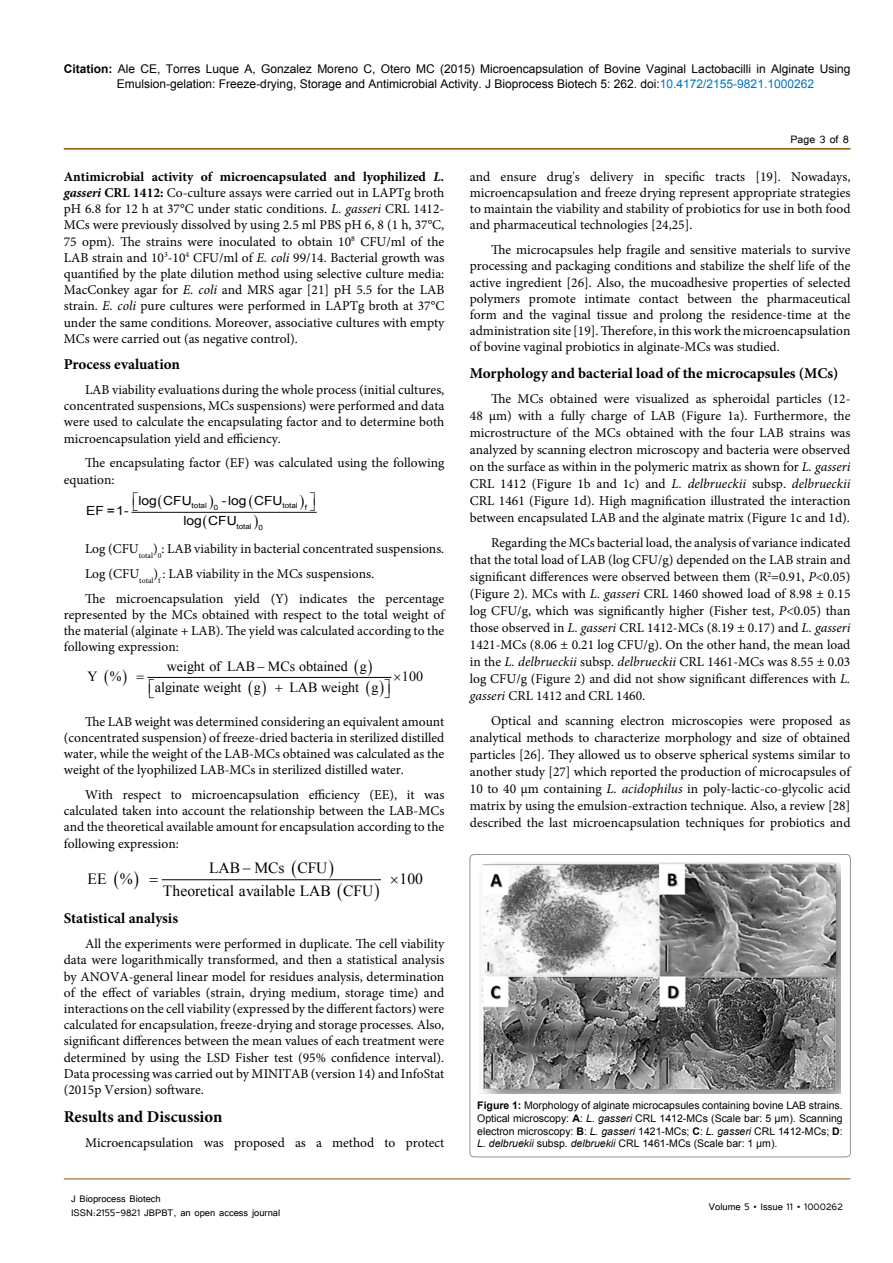
<style>
.page{position:relative;width:893px;height:1263px;background:#fff}
.page>*{position:absolute;margin:0;border:0;box-sizing:border-box;transform-origin:0 0}
.Side_heading{font:700 16.5px "Minion Pro";color:#000}
.t1{font:15.6px "Times New Roman";color:#000}
.Subside_heading{font:700 15px "Minion Pro";color:#000}
.t2{font:14.1px "Times New Roman";color:#000}
.t3{font:13.5px/16.2px "Minion Pro";color:#000;text-align:justify}
.t4{font:13.5px "Tunga";color:#000}
.t5{font:12.6px "Arial";color:#000;scale:1.11 1}
.t6{font:12px/15px "Arial";color:#000}
.t7{font:12px/14.4px "Tunga";color:#000}
.t8{font:10.5px/12.6px "Arial";color:#000;text-align:justify}
.t9{font:7.2px "Arial";color:#000;scale:1.11 1}
.s1{font-weight:700}
.s2{color:#0072bc}
.s3{font-weight:700;font-style:italic}
.s4{font-style:italic}
</style>
<div class="page">
<hr style="left:64px;top:148px;width:786px;height:2px;background:#905501">
<hr style="left:64px;top:1179px;width:786px;height:1px;background:#905501">
<hr style="left:132px;top:512px;width:184px;height:1px;background:#000">
<hr style="left:148px;top:677px;width:243px;height:1px;background:#000">
<hr style="left:162px;top:879px;width:218px;height:1px;background:#000">
<img style="left:480px;top:863px;width:361px;height:230px">
<div style="left:470px;top:854px;width:380px;height:303px;border:1px solid #939598;border-radius:4px"></div>
<svg style="left:366px;top:676px;width:6px;height:2px"></svg>
<svg style="left:147px;top:676px;width:7px;height:2px"></svg>
<svg style="left:380px;top:676px;width:12px;height:2px"></svg>
<svg style="left:329px;top:879px;width:13px;height:2px"></svg>
<p class="t6" style="left:117px;top:61px;width:735px;text-indent:-53px"><span class="s1">Citation:</span> Ale CE, Torres Luque A, Gonzalez Moreno C, Otero MC (2015) Microencapsulation of Bovine Vaginal Lactobacilli in Alginate Using<br>Emulsion-gelation: Freeze-drying, Storage and Antimicrobial Activity. J Bioprocess Biotech 5: 262. doi:<span class="s2">10.4172/2155-9821.1000262</span></p>
<p class="t3" style="left:64px;top:168px;width:382px"><span class="s1">Antimicrobial activity of microencapsulated and lyophilized</span> <span class="s3">L. gasseri</span> <span class="s1">CRL 1412:</span> Co-culture assays were carried out in LAPTg broth pH 6.8 for 12 h at 37°C under static conditions. <span class="s4">L. gasseri</span> CRL 1412- MCs were previously dissolved by using 2.5 ml PBS pH 6, 8 (1 h, 37°C, 75 opm). The strains were inoculated to obtain 10<sup>8</sup> CFU/ml of the LAB strain and 10<sup>3</sup>-10<sup>4</sup> CFU/ml of <span class="s4">E. coli</span> 99/14. Bacterial growth was quantified by the plate dilution method using selective culture media:<br>MacConkey agar for <span class="s4">E. coli</span> and MRS agar [21] pH 5.5 for the LAB strain. <span class="s4">E. coli</span> pure cultures were performed in LAPTg broth at 37°C under the same conditions. Moreover, associative cultures with empty MCs were carried out (as negative control).</p>
<p class="Subside_heading" style="left:64px;top:354px;width:118px">Process evaluation</p>
<p class="t3" style="left:64px;top:382px;width:382px;text-indent:21px">LAB viability evaluations during the whole process (initial cultures, concentrated suspensions, MCs suspensions) were performed and data were used to calculate the encapsulating factor and to determine both microencapsulation yield and efficiency.</p>
<p class="t3" style="left:64px;top:455px;width:382px;text-indent:21px">The encapsulating factor (EF) was calculated using the following equation:</p>
<p class="t9" style="left:192px;top:501px;width:25px">total 0</p>
<p class="t9" style="left:305px;top:502px;width:4px">f</p>
<p class="t5" style="left:138px;top:492px;width:50px">log CFU</p>
<p class="t5" style="left:222px;top:492px;width:56px">-log CFU</p>
<p class="t9" style="left:282px;top:501px;width:15px">total</p>
<p class="t5" style="left:86px;top:503px;width:40px">EF = 1-</p>
<p class="t5" style="left:183px;top:513px;width:50px">log CFU</p>
<p class="t3" style="left:85px;top:541px;width:361px">Log (CFU<sub>total</sub>)<sub>0</sub>: LAB viability in bacterial concentrated suspensions.</p>
<p class="t3" style="left:85px;top:566px;width:291px">Log (CFU<sub>total</sub>)<sub>f</sub> : LAB viability in the MCs suspensions.</p>
<p class="t3" style="left:64px;top:590px;width:382px;text-indent:21px">The microencapsulation yield (Y) indicates the percentage represented by the MCs obtained with respect to the total weight of the material (alginate + LAB). The yield was calculated according to the following expression:</p>
<p class="t2" style="left:167px;top:657px;width:202px">weight of LAB MCs obtained g</p>
<p class="t2" style="left:87px;top:667px;width:36px">Y %</p>
<p class="t2" style="left:402px;top:667px;width:23px">100</p>
<p class="t2" style="left:155px;top:678px;width:108px">alginate weight g</p>
<p class="t2" style="left:289px;top:678px;width:91px">LAB weight g</p>
<p class="t3" style="left:64px;top:713px;width:382px;text-indent:21px">The LAB weight was determined considering an equivalent amount (concentrated suspension) of freeze-dried bacteria in sterilized distilled water, while the weight of the LAB-MCs obtained was calculated as the weight of the lyophilized LAB-MCs in sterilized distilled water.</p>
<p class="t3" style="left:64px;top:786px;width:382px;text-indent:21px">With respect to microencapsulation efficiency (EE), it was calculated taken into account the relationship between the LAB-MCs and the theoretical available amount for encapsulation according to the following expression:</p>
<p class="t1" style="left:209px;top:857px;width:120px">LAB MCs CFU</p>
<p class="t1" style="left:88px;top:868px;width:47px">EE %</p>
<p class="t1" style="left:400px;top:868px;width:25px">100</p>
<p class="t1" style="left:163px;top:880px;width:212px">Theoretical available LAB CFU</p>
<p class="Subside_heading" style="left:64px;top:908px;width:116px">Statistical analysis</p>
<p class="t3" style="left:64px;top:936px;width:382px;text-indent:21px">All the experiments were performed in duplicate. The cell viability data were logarithmically transformed, and then a statistical analysis by ANOVA-general linear model for residues analysis, determination of the effect of variables (strain, drying medium, storage time) and interactions on the cell viability (expressed by the different factors) were calculated for encapsulation, freeze-drying and storage processes. Also, significant differences between the mean values of each treatment were determined by using the LSD Fisher test (95% confidence interval).<br>Data processing was carried out by MINITAB (version 14) and InfoStat (2015p Version) software.</p>
<p class="Side_heading" style="left:64px;top:1105px;width:160px">Results and Discussion</p>
<p class="t3" style="left:85px;top:1134px;width:361px">Microencapsulation was proposed as a method to protect</p>
<p class="t9" style="left:237px;top:521px;width:25px">total 0</p>
<p class="t4" style="left:791px;top:131px;width:60px">Page 3 of 8</p>
<p class="t3" style="left:470px;top:168px;width:382px">and ensure drug's delivery in specific tracts [19]. Nowadays, microencapsulation and freeze drying represent appropriate strategies to maintain the viability and stability of probiotics for use in both food and pharmaceutical technologies [24,25].</p>
<p class="t3" style="left:470px;top:242px;width:382px;text-indent:21px">The microcapsules help fragile and sensitive materials to survive processing and packaging conditions and stabilize the shelf life of the active ingredient [26]. Also, the mucoadhesive properties of selected polymers promote intimate contact between the pharmaceutical form and the vaginal tissue and prolong the residence-time at the administration site [19]. Therefore, in this work the microencapsulation of bovine vaginal probiotics in alginate-MCs was studied.</p>
<p class="Subside_heading" style="left:470px;top:362px;width:370px">Morphology and bacterial load of the microcapsules (MCs)</p>
<p class="t3" style="left:470px;top:391px;width:382px;line-height:17px;text-indent:21px">The MCs obtained were visualized as spheroidal particles (12- 48 µm) with a fully charge of LAB (Figure 1a). Furthermore, the microstructure of the MCs obtained with the four LAB strains was analyzed by scanning electron microscopy and bacteria were observed on the surface as within in the polymeric matrix as shown for <span class="s4">L. gasseri </span>CRL 1412 (Figure 1b and 1c) and <span class="s4">L. delbrueckii</span> subsp. <span class="s4">delbrueckii </span>CRL 1461 (Figure 1d). High magnification illustrated the interaction between encapsulated LAB and the alginate matrix (Figure 1c and 1d).</p>
<p class="t3" style="left:470px;top:535px;width:382px;line-height:17px;text-indent:21px">Regarding the MCs bacterial load, the analysis of variance indicated that the total load of LAB (log CFU/g) depended on the LAB strain and significant differences were observed between them (R<sup>2</sup>=0.91, <span class="s4">P</span>&lt;0.05) (Figure 2). MCs with <span class="s4">L. gasseri</span> CRL 1460 showed load of 8.98 ± 0.15 log CFU/g, which was significantly higher (Fisher test, <span class="s4">P</span>&lt;0.05) than those observed in <span class="s4">L. gasseri</span> CRL 1412-MCs (8.19 ± 0.17) and <span class="s4">L. gasseri </span>1421-MCs (8.06 ± 0.21 log CFU/g). On the other hand, the mean load in the <span class="s4">L. delbrueckii</span> subsp. <span class="s4">delbrueckii</span> CRL 1461-MCs was 8.55 ± 0.03 log CFU/g (Figure 2) and did not show significant differences with <span class="s4">L. gasseri</span> CRL 1412 and CRL 1460.</p>
<p class="t3" style="left:470px;top:713px;width:382px;line-height:17px;text-indent:21px">Optical and scanning electron microscopies were proposed as analytical methods to characterize morphology and size of obtained particles [26]. They allowed us to observe spherical systems similar to another study [27] which reported the production of microcapsules of 10 to 40 µm containing <span class="s4">L. acidophilus</span> in poly-lactic-co-glycolic acid matrix by using the emulsion-extraction technique. Also, a review [28] described the last microencapsulation techniques for probiotics and</p>
<p class="t8" style="left:477px;top:1099px;width:367px"><span class="s1">Figure 1:</span> Morphology of alginate microcapsules containing bovine LAB strains.<br>Optical microscopy: <span class="s1">A</span>: <span class="s4">L. gasseri</span> CRL 1412-MCs (Scale bar: 5 µm). Scanning electron microscopy: <span class="s1">B</span>: <span class="s4">L. gasseri</span> 1421-MCs; <span class="s1">C</span>: <span class="s4">L. gasseri</span> CRL 1412-MCs; <span class="s1">D</span>:<br><span class="s4">L. delbruekii</span> subsp. <span class="s4">delbruekii</span> CRL 1461-MCs (Scale bar: 1 µm).</p>
<p class="t7" style="left:71px;top:1190px;width:211px">J Bioprocess Biotech<br>ISSN:2155-9821 JBPBT, an open access journal</p>
<p class="t7" style="left:709px;top:1199px;width:135px">Volume 5 • Issue 11 • 1000262</p>
</div>
